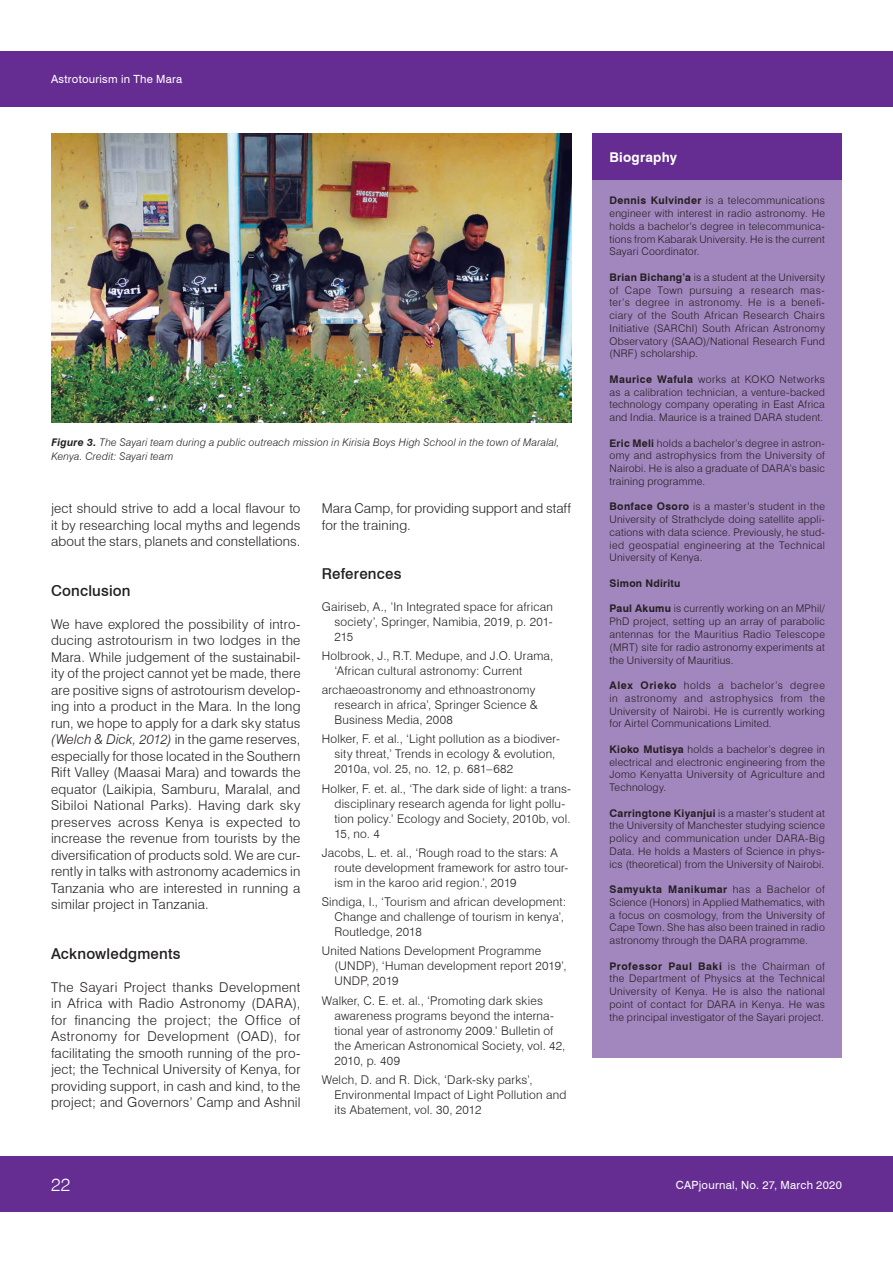
<style>
.page{position:relative;width:893px;height:1263px;background:#fff}
.page>*{position:absolute;margin:0;border:0;box-sizing:border-box;transform-origin:0 0}
.t1{font:300 18px "Swiss 721 BT";color:#fff}
.TITLES__Body_text__S{font:500 15px "Swiss 721 BT";letter-spacing:.01em;color:#231f20}
.BODY_TEXT_S721_Lt_BT{font:300 13.5px/16.5px "Swiss 721 BT";letter-spacing:.01em;color:#231f20;text-align:justify}
.BIOGRAPHY_TITLE_S721{font:700 13.5px "Swiss 721 BT";letter-spacing:.015em;color:#fff}
.BODY_TEXT__Reference{font:300 12px/15px "Swiss 721 BT";letter-spacing:.02em;color:#231f20}
.UPPER_FOOTER_HEADER{font:11.25px "Swiss 721 BT";letter-spacing:.025em;color:#fff}
.BIOGRAPH_S721_Lt_BT{font:300 10.5px/12.8px "Swiss 721 BT";letter-spacing:.025em;color:#231f20;text-align:justify}
.CAPTIONS_S721_Lt_BT{font:italic 300 10.5px/13.5px "Swiss 721 BT";letter-spacing:.02em;color:#231f20}
.BIOGRAPH_S721_Lt_BT-2{font:700 10.5px "Swiss 721 BT";letter-spacing:.025em;color:#231f20}
.s1{font-weight:700}
.s2{font-style:italic}
</style>
<div class="page">
<div style="left:0;top:1157px;width:893px;height:55px;background:#652d91"></div>
<div style="left:0;top:51px;width:893px;height:55px;background:#652d91"></div>
<img style="left:51px;top:133px;width:520px;height:290px">
<div style="left:592px;top:179px;width:250px;height:879px;background:#a286be"></div>
<div style="left:592px;top:134px;width:250px;height:46px;background:#652d91"></div>
<p class="UPPER_FOOTER_HEADER" style="left:51px;top:72px;width:133px">Astrotourism in The Mara</p>
<p class="CAPTIONS_S721_Lt_BT" style="left:51px;top:436px;width:510px"><span class="s1">Figure 3.</span> The Sayari team during a public outreach mission in Kirisia Boys High School in the town of Maralal,<br>Kenya. Credit: Sayari team</p>
<p class="BODY_TEXT_S721_Lt_BT" style="left:51px;top:500px;width:251px">ject should strive to add a local flavour to it by researching local myths and legends about the stars, planets and constellations.</p>
<p class="TITLES__Body_text__S" style="left:51px;top:581px;width:81px">Conclusion</p>
<p class="BODY_TEXT_S721_Lt_BT" style="left:51px;top:615px;width:251px">We have explored the possibility of intro&shy;ducing astrotourism in two lodges in the Mara. While judgement of the sustainabil&shy;ity of the project cannot yet be made, there are positive signs of astrotourism develop&shy;ing into a product in the Mara. In the long run, we hope to apply for a dark sky status <span class="s2">(Welch &amp; Dick, 2012)</span> in the game reserves, especially for those located in the Southern Rift Valley (Maasai Mara) and towards the equator (Laikipia, Samburu, Maralal, and Sibiloi National Parks). Having dark sky preserves across Kenya is expected to increase the revenue from tourists by the diversification of products sold. We are cur&shy;rently in talks with astronomy academics in Tanzania who are interested in running a similar project in Tanzania.</p>
<p class="TITLES__Body_text__S" style="left:51px;top:944px;width:131px">Acknowledgments</p>
<p class="BODY_TEXT_S721_Lt_BT" style="left:51px;top:978px;width:251px">The Sayari Project thanks Development in Africa with Radio Astronomy (DARA), for financing the project; the Office of Astronomy for Development (OAD), for facilitating the smooth running of the pro&shy;ject; the Technical University of Kenya, for providing support, in cash and kind, to the project; and Governors’ Camp and Ashnil</p>
<p class="BODY_TEXT_S721_Lt_BT" style="left:322px;top:500px;width:251px">Mara Camp, for providing support and staff for the training.</p>
<p class="TITLES__Body_text__S" style="left:322px;top:565px;width:81px">References</p>
<p class="BODY_TEXT__Reference" style="left:334px;top:599px;width:220px;text-align:justify;text-indent:-13px">Gairiseb, A., ’In Integrated space for african society’, Springer, Namibia, 2019, p. 201- 215</p>
<p class="BODY_TEXT__Reference" style="left:334px;top:648px;width:220px;text-indent:-13px">Holbrook, J., R.T. Medupe, and J.O. Urama, ‘African cultural astronomy: Current</p>
<p class="BODY_TEXT__Reference" style="left:334px;top:682px;width:205px;text-indent:-13px">archaeoastronomy and ethnoastronomy research in africa’, Springer Science &amp;<br>Business Media, 2008</p>
<p class="BODY_TEXT__Reference" style="left:334px;top:731px;width:227px;text-indent:-13px">Holker, F. et al., ‘Light pollution as a biodiver&shy;sity threat,’ Trends in ecology &amp; evolution,<br>2010a, vol. 25, no. 12, p. 681–682</p>
<p class="BODY_TEXT__Reference" style="left:334px;top:781px;width:238px;text-indent:-13px">Holker, F. et. al., ‘The dark side of light: a trans&shy;disciplinary research agenda for light pollu&shy;tion policy.’ Ecology and Society, 2010b, vol.<br>15, no. 4</p>
<p class="BODY_TEXT__Reference" style="left:334px;top:845px;width:235px;text-indent:-13px">Jacobs, L. et. al., ‘Rough road to the stars: A route development framework for astro tour&shy;ism in the karoo arid region.’, 2019</p>
<p class="BODY_TEXT__Reference" style="left:334px;top:894px;width:233px;text-indent:-13px">Sindiga, I., ‘Tourism and african development:<br>Change and challenge of tourism in kenya’,<br>Routledge, 2018</p>
<p class="BODY_TEXT__Reference" style="left:334px;top:943px;width:234px;text-indent:-13px">United Nations Development Programme (UNDP), ‘Human development report 2019’,<br>UNDP, 2019</p>
<p class="BODY_TEXT__Reference" style="left:334px;top:993px;width:232px;text-indent:-13px">Walker, C. E. et. al., ‘Promoting dark skies awareness programs beyond the interna&shy;tional year of astronomy 2009.’ Bulletin of the American Astronomical Society, vol. 42, 2010, p. 409</p>
<p class="BODY_TEXT__Reference" style="left:334px;top:1072px;width:233px;text-indent:-13px">Welch, D. and R. Dick, ‘Dark-sky parks’,<br>Environmental Impact of Light Pollution and its Abatement, vol. 30, 2012</p>
<p class="BIOGRAPHY_TITLE_S721" style="left:609px;top:149px;width:69px">Biography</p>
<p class="BIOGRAPH_S721_Lt_BT" style="left:609px;top:194px;width:217px"><span class="s1">Dennis Kulvinder</span> is a telecommunications engineer with interest in radio astronomy. He holds a bachelor’s degree in telecommunica&shy;tions from Kabarak University. He is the current Sayari Coordinator.</p>
<p class="BIOGRAPH_S721_Lt_BT" style="left:609px;top:271px;width:217px"><span class="s1">Brian Bichang’a</span> is a student at the University of Cape Town pursuing a research mas&shy;ter’s degree in astronomy. He is a benefi&shy;ciary of the South African Research Chairs Initiative (SARChI) South African Astronomy Observatory (SAAO)/National Research Fund (NRF) scholarship.</p>
<p class="BIOGRAPH_S721_Lt_BT" style="left:609px;top:373px;width:217px"><span class="s1">Maurice Wafula</span> works at KOKO Networks as a calibration technician, a venture-backed technology company operating in East Africa and India. Maurice is a trained DARA student.</p>
<p class="BIOGRAPH_S721_Lt_BT" style="left:609px;top:436px;width:217px"><span class="s1">Eric Meli</span> holds a bachelor’s degree in astron&shy;omy and astrophysics from the University of Nairobi. He is also a graduate of DARA’s basic training programme.</p>
<p class="BIOGRAPH_S721_Lt_BT" style="left:609px;top:500px;width:217px"><span class="s1">Bonface Osoro</span> is a master’s student in the University of Strathclyde doing satellite appli&shy;cations with data science. Previously, he stud&shy;ied geospatial engineering at the Technical University of Kenya.</p>
<p class="BIOGRAPH_S721_Lt_BT-2" style="left:609px;top:577px;width:72px">Simon Ndiritu</p>
<p class="BIOGRAPH_S721_Lt_BT" style="left:609px;top:602px;width:217px"><span class="s1">Paul Akumu</span> is currently working on an MPhil/ PhD project, setting up an array of parabolic antennas for the Mauritius Radio Telescope (MRT) site for radio astronomy experiments at the University of Mauritius.</p>
<p class="BIOGRAPH_S721_Lt_BT" style="left:609px;top:679px;width:217px"><span class="s1">Alex Orieko</span> holds a bachelor’s degree in astronomy and astrophysics from the University of Nairobi. He is currently working for Airtel Communications Limited.</p>
<p class="BIOGRAPH_S721_Lt_BT" style="left:609px;top:742px;width:217px"><span class="s1">Kioko Mutisya</span> holds a bachelor’s degree in electrical and electronic engineering from the Jomo Kenyatta University of Agriculture and Technology.</p>
<p class="BIOGRAPH_S721_Lt_BT" style="left:609px;top:806px;width:217px"><span class="s1">Carringtone Kiyanjui</span> is a master’s student at the University of Manchester studying science policy and communication under DARA-Big Data. He holds a Masters of Science in phys&shy;ics (theoretical) from the University of Nairobi.</p>
<p class="BIOGRAPH_S721_Lt_BT" style="left:609px;top:883px;width:217px"><span class="s1">Samyukta Manikumar</span> has a Bachelor of Science (Honors) in Applied Mathematics, with a focus on cosmology, from the University of Cape Town. She has also been trained in radio astronomy through the DARA programme.</p>
<p class="BIOGRAPH_S721_Lt_BT" style="left:609px;top:959px;width:217px"><span class="s1">Professor Paul Baki</span> is the Chairman of the Department of Physics at the Technical University of Kenya. He is also the national point of contact for DARA in Kenya. He was the principal investigator of the Sayari project.</p>
<h1 class="t1" style="left:51px;top:1174px;width:21px">22</h1>
<p class="UPPER_FOOTER_HEADER" style="left:676px;top:1178px;width:168px">CAPjournal, No. 27, March 2020</p>
</div>
